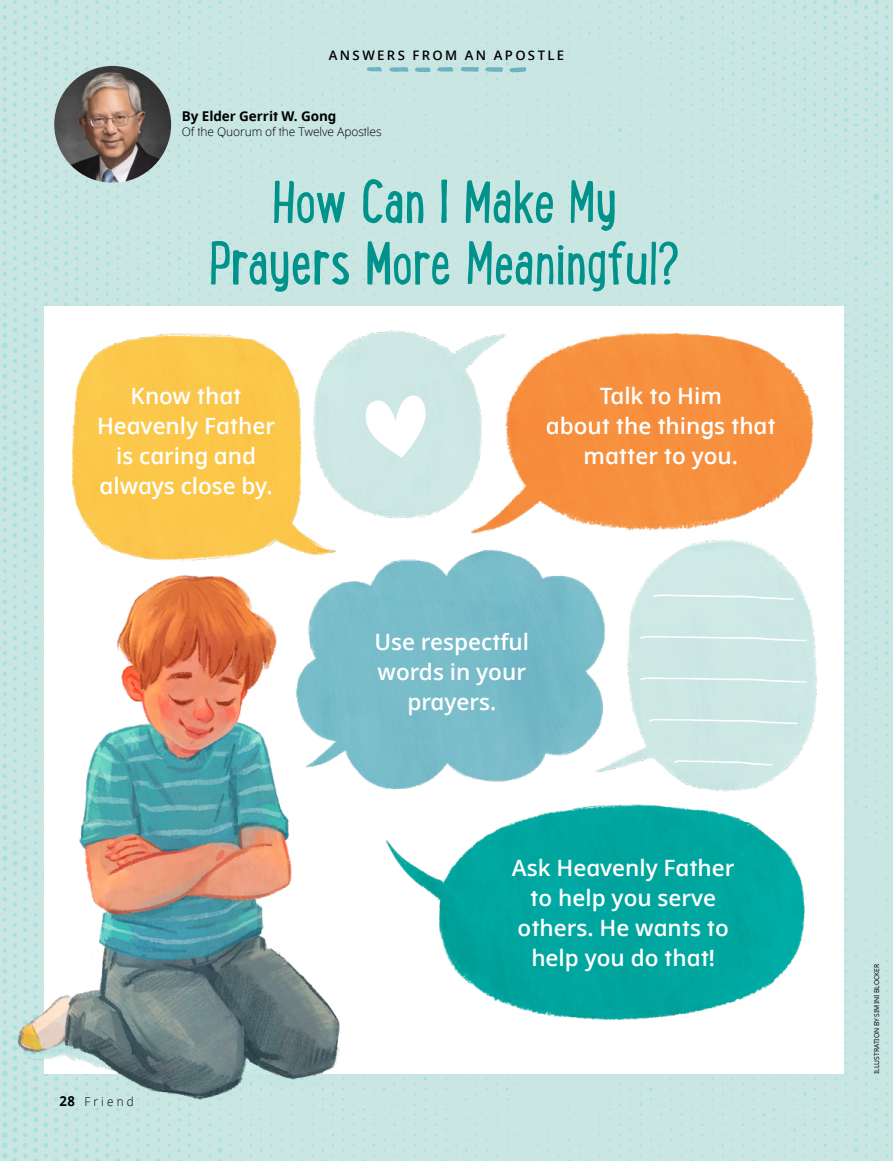
<style>
.page{position:relative;width:893px;height:1161px;background:#c9e6e3}
.page>*{position:absolute;margin:0;border:0;box-sizing:border-box;transform-origin:0 0}
.h1_next_Lunchbox{font:66px/61.5px "Lunch Box";letter-spacing:-.03em;color:#00928b;text-align:center}
.p1{font:600 22.5px/30px "Dots Solidlds Lat";color:#fff;text-align:center}
.p1_author-name{font:700 13.5px "Dots Solidlds Lat";letter-spacing:-.005em;color:#000}
.t1{font:600 13.2px "Dots Solidlds Lat";letter-spacing:.18em;color:#000}
.t2{font:300 12.3px "Dots Solidlds Lat";letter-spacing:.28em;color:#000;scale:.95 1}
.p1_author-role{font:300 12px "Dots Solidlds Lat";letter-spacing:-.005em;color:#000}
.t3{font:6.75px "Dots Solidlds Lat";color:#000}
.s1{font-weight:700;font-size:13.8px}
</style>
<div class="page">
<div style="left:45px;top:306px;width:799px;height:768px;background:#fff"></div>
<img style="left:7px;top:314px;width:822px;height:800px">
<svg style="left:308px;top:956px;width:85px;height:91px"></svg>
<img style="left:54px;top:66px;width:117px;height:117px;border-radius:58px">
<svg style="left:389px;top:67px;width:19px;height:5px"></svg>
<svg style="left:460px;top:67px;width:19px;height:5px"></svg>
<svg style="left:485px;top:67px;width:18px;height:5px"></svg>
<svg style="left:509px;top:67px;width:17px;height:5px"></svg>
<svg style="left:415px;top:67px;width:15px;height:5px"></svg>
<svg style="left:437px;top:67px;width:16px;height:5px"></svg>
<svg style="left:366px;top:67px;width:16px;height:4px"></svg>
<svg style="left:363px;top:394px;width:63px;height:64px"></svg>
<svg style="left:675px;top:760px;width:97px;height:5px"></svg>
<svg style="left:649px;top:719px;width:149px;height:5px"></svg>
<svg style="left:640px;top:677px;width:167px;height:6px"></svg>
<svg style="left:640px;top:636px;width:167px;height:5px"></svg>
<svg style="left:653px;top:594px;width:141px;height:6px"></svg>
<p class="t1" style="left:329px;top:45px;width:237px">ANSWERS FROM AN APOSTLE</p>
<p class="p1_author-name" style="left:182px;top:106px;width:156px">By Elder Gerrit W. Gong</p>
<p class="p1_author-role" style="left:182px;top:123px;width:201px">Of the Quorum of the Twelve Apostles</p>
<p class="h1_next_Lunchbox" style="left:208px;top:168px;width:474px">How Can I Make My<br>Prayers More Meaningful?</p>
<p class="p1" style="left:97px;top:381px;width:180px">Know that<br>Heavenly Father is caring and always close by.</p>
<p class="t2" style="left:60px;top:1092px;width:80px"><span class="s1">28</span> Friend</p>
<p class="p1" style="left:546px;top:381px;width:231px">Talk to Him<br>about the things that matter to you.</p>
<p class="p1" style="left:374px;top:627px;width:156px">Use respectful words in your prayers.</p>
<p class="p1" style="left:512px;top:853px;width:224px">Ask Heavenly Father to help you serve others. He wants to help you do that!</p>
<p class="t3" style="left:872px;top:1074px;width:112px;rotate:-90deg">ILLUSTRATION BY SIMINI BLOCKER</p>
</div>
